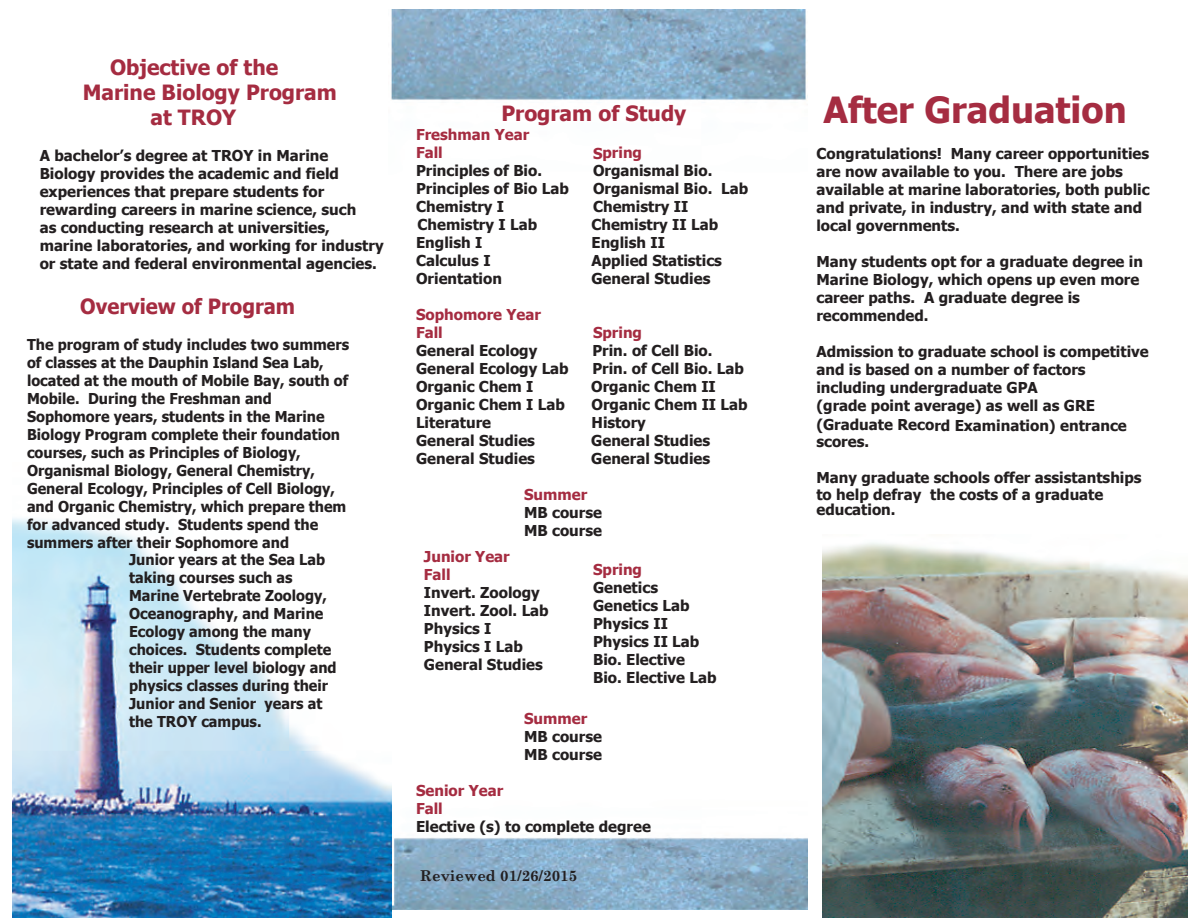
<style>
.page{position:relative;width:1188px;height:918px;background:#fff}
.page>*{position:absolute;margin:0;border:0;box-sizing:border-box;transform-origin:0 0}
.t1{font:700 36px "Tahoma";color:#a52c41}
.t2{font:700 21px "Tahoma";color:#a52c41}
.t3{font:700 21px "Tahoma";color:#a52c41;scale:.96 1}
.t4{font:700 15px/18px "Tahoma";color:#231f20}
.t5{font:700 15px "Tahoma";color:#231f20;scale:.96 1}
.t6{font:700 15px/18px "Tahoma";color:#a52c41}
.t7{font:700 15px "Century Schoolbook";color:#231f20}
</style>
<div class="page">
<img style="left:822px;top:543px;width:366px;height:375px">
<img style="left:391px;top:10px;width:417px;height:899px">
<img style="left:13px;top:463px;width:379px;height:455px">
<h2 class="t2" style="left:110px;top:52px;width:170px">Objective of the</h2>
<h2 class="t2" style="left:83px;top:77px;width:256px">Marine Biology Program</h2>
<h2 class="t2" style="left:150px;top:103px;width:87px">at TROY</h2>
<p class="t4" style="left:40px;top:146px;width:345px">A bachelor’s degree at TROY in Marine Biology provides the academic and field experiences that prepare students for rewarding careers in marine science, such<br>as conducting research at universities, marine laboratories, and working for industry or state and federal environmental agencies.</p>
<h2 class="t3" style="left:80px;top:292px;width:225px">Overview of Program</h2>
<p class="t5" style="left:27px;top:334px;width:337px">The program of study includes two summers</p>
<p class="t5" style="left:27px;top:352px;width:311px">of classes at the Dauphin Island Sea Lab,</p>
<p class="t5" style="left:27px;top:370px;width:336px">located at the mouth of Mobile Bay, south of</p>
<p class="t5" style="left:27px;top:388px;width:257px">Mobile. During the Freshman and</p>
<p class="t5" style="left:27px;top:406px;width:311px">Sophomore years, students in the Marine</p>
<p class="t5" style="left:27px;top:424px;width:328px">Biology Program complete their foundation</p>
<p class="t5" style="left:27px;top:442px;width:287px">courses, such as Principles of Biology,</p>
<p class="t5" style="left:27px;top:460px;width:302px">Organismal Biology, General Chemistry,</p>
<p class="t5" style="left:27px;top:478px;width:322px">General Ecology, Principles of Cell Biology,</p>
<p class="t5" style="left:27px;top:496px;width:334px">and Organic Chemistry, which prepare them</p>
<p class="t5" style="left:27px;top:514px;width:305px">for advanced study. Students spend the</p>
<p class="t5" style="left:27px;top:532px;width:275px">summers after their Sophomore and</p>
<p class="t5" style="left:129px;top:549px;width:206px">Junior years at the Sea Lab</p>
<p class="t5" style="left:129px;top:567px;width:172px">taking courses such as</p>
<p class="t5" style="left:129px;top:585px;width:208px">Marine Vertebrate Zoology,</p>
<p class="t5" style="left:129px;top:603px;width:204px">Oceanography, and Marine</p>
<p class="t5" style="left:129px;top:621px;width:191px">Ecology among the many</p>
<p class="t5" style="left:129px;top:639px;width:212px">choices. Students complete</p>
<p class="t5" style="left:129px;top:657px;width:218px">their upper level biology and</p>
<p class="t5" style="left:129px;top:675px;width:209px">physics classes during their</p>
<p class="t5" style="left:129px;top:693px;width:203px">Junior and Senior years at</p>
<p class="t5" style="left:129px;top:711px;width:139px">the TROY campus.</p>
<h2 class="t2" style="left:501px;top:98px;width:186px">Program of Study</h2>
<p class="t6" style="left:416px;top:125px;width:115px">Freshman Year<br>Fall</p>
<p class="t6" style="left:593px;top:143px;width:51px">Spring</p>
<p class="t4" style="left:416px;top:161px;width:128px">Principles of Bio.</p>
<p class="t4" style="left:593px;top:161px;width:121px">Organismal Bio.</p>
<p class="t4" style="left:416px;top:179px;width:154px">Principles of Bio Lab</p>
<p class="t4" style="left:593px;top:179px;width:157px">Organismal Bio. Lab</p>
<p class="t4" style="left:416px;top:197px;width:90px">Chemistry I</p>
<p class="t4" style="left:593px;top:197px;width:97px">Chemistry II</p>
<p class="t4" style="left:416px;top:215px;width:123px">Chemistry I Lab<br>English I<br>Calculus I<br>Orientation</p>
<p class="t4" style="left:591px;top:215px;width:132px">Chemistry II Lab<br>English II<br>Applied Statistics<br>General Studies</p>
<p class="t6" style="left:416px;top:305px;width:126px">Sophomore Year<br>Fall</p>
<p class="t6" style="left:593px;top:323px;width:51px">Spring</p>
<p class="t4" style="left:416px;top:341px;width:123px">General Ecology</p>
<p class="t4" style="left:592px;top:341px;width:122px">Prin. of Cell Bio.</p>
<p class="t4" style="left:416px;top:359px;width:154px">General Ecology Lab</p>
<p class="t4" style="left:592px;top:359px;width:153px">Prin. of Cell Bio. Lab</p>
<p class="t4" style="left:416px;top:377px;width:119px">Organic Chem I</p>
<p class="t4" style="left:591px;top:377px;width:126px">Organic Chem II</p>
<p class="t4" style="left:416px;top:395px;width:150px">Organic Chem I Lab</p>
<p class="t4" style="left:592px;top:395px;width:158px">Organic Chem II Lab</p>
<p class="t4" style="left:416px;top:413px;width:77px">Literature</p>
<p class="t4" style="left:592px;top:413px;width:56px">History</p>
<p class="t4" style="left:416px;top:431px;width:120px">General Studies</p>
<p class="t4" style="left:591px;top:431px;width:120px">General Studies</p>
<p class="t4" style="left:416px;top:449px;width:120px">General Studies</p>
<p class="t4" style="left:591px;top:449px;width:120px">General Studies</p>
<p class="t6" style="left:524px;top:485px;width:65px">Summer</p>
<p class="t4" style="left:524px;top:503px;width:79px">MB course<br>MB course</p>
<p class="t6" style="left:424px;top:547px;width:87px">Junior Year<br>Fall</p>
<p class="t4" style="left:424px;top:583px;width:126px">Invert. Zoology<br>Invert. Zool. Lab<br>Physics I<br>Physics I Lab<br>General Studies</p>
<p class="t6" style="left:593px;top:560px;width:51px">Spring</p>
<p class="t4" style="left:593px;top:578px;width:125px">Genetics<br>Genetics Lab<br>Physics II<br>Physics II Lab<br>Bio. Elective<br>Bio. Elective Lab</p>
<p class="t6" style="left:416px;top:780px;width:89px">Senior Year<br>Fall</p>
<p class="t6" style="left:524px;top:708px;width:65px">Summer</p>
<p class="t4" style="left:524px;top:726px;width:79px">MB course<br>MB course</p>
<p class="t4" style="left:416px;top:816px;width:236px">Elective (s) to complete degree</p>
<p class="t7" style="left:420px;top:864px;width:159px">Reviewed 01/26/2015</p>
<h1 class="t1" style="left:823px;top:85px;width:305px">After Graduation</h1>
<p class="t4" style="left:816px;top:144px;width:335px">Congratulations! Many career opportunities are now available to you. There are jobs available at marine laboratories, both public and private, in industry, and with state and local governments.</p>
<p class="t4" style="left:816px;top:252px;width:328px">Many students opt for a graduate degree in<br>Marine Biology, which opens up even more career paths. A graduate degree is recommended.</p>
<p class="t4" style="left:816px;top:342px;width:334px">Admission to graduate school is competitive and is based on a number of factors including undergraduate GPA<br>(grade point average) as well as GRE</p>
<p class="t4" style="left:816px;top:416px;width:312px;line-height:16.5px">(Graduate Record Examination) entrance scores.</p>
<p class="t4" style="left:816px;top:468px;width:327px">Many graduate schools offer assistantships</p>
<p class="t4" style="left:816px;top:484px;width:289px">to help defray the costs of a graduate</p>
<p class="t4" style="left:816px;top:499px;width:81px">education.</p>
</div>
